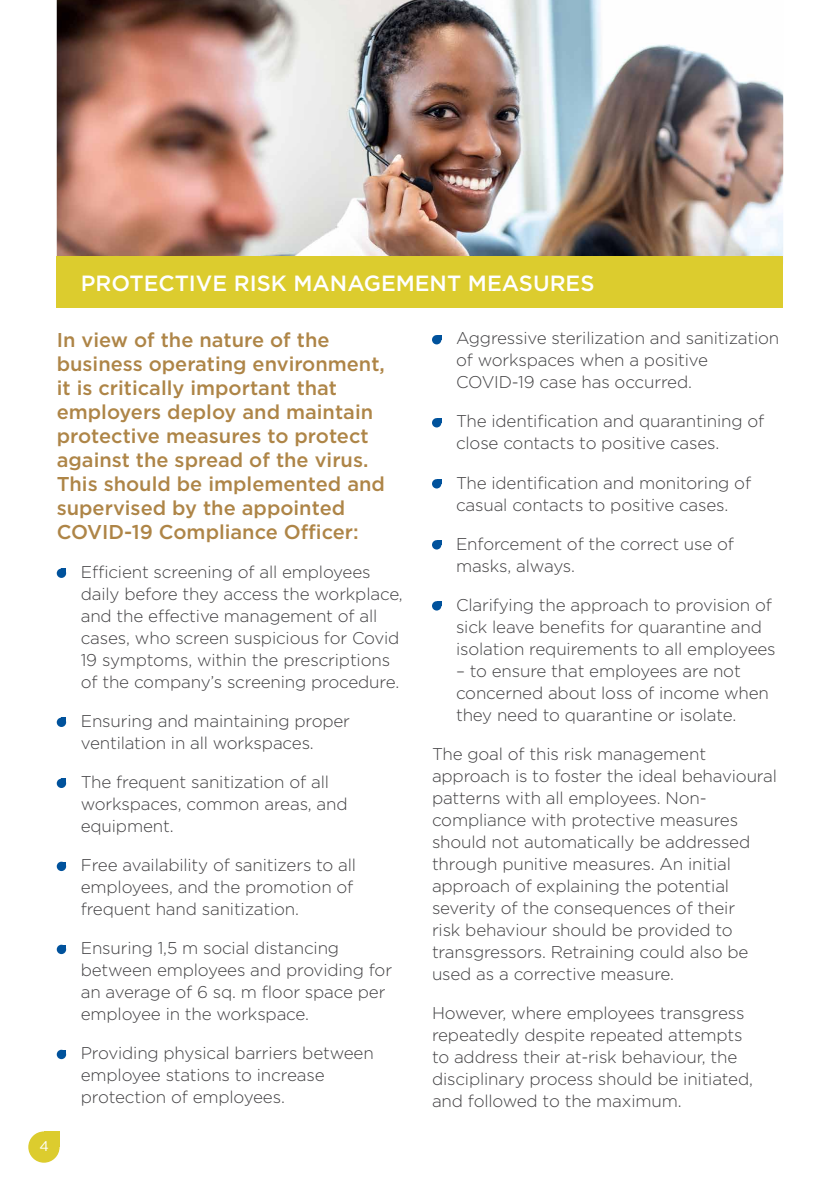
<style>
.page{position:relative;width:840px;height:1191px;background:#fff}
.page>*{position:absolute;margin:0;border:0;box-sizing:border-box;transform-origin:0 0}
.t1{font:500 22px "Gotham";color:#fff}
.t2{font:500 20px/24px "Gotham";color:#ae8547}
.t3{font:300 17px/22px "Gotham";letter-spacing:-.01em;color:#414042}
.t4{font:14px "Gotham";color:#fff}
</style>
<div class="page">
<img style="left:57px;top:0;width:725px;height:256px">
<div style="left:57px;top:256px;width:725px;height:51px;background:#dccc2e"></div>
<div style="left:57px;top:568px;width:9px;height:10px;background:#00529c;border-radius:50%"></div>
<div style="left:57px;top:717px;width:9px;height:10px;background:#00529c;border-radius:50%"></div>
<div style="left:57px;top:778px;width:9px;height:10px;background:#00529c;border-radius:50%"></div>
<div style="left:57px;top:861px;width:9px;height:10px;background:#00529c;border-radius:50%"></div>
<div style="left:57px;top:944px;width:9px;height:10px;background:#00529c;border-radius:50%"></div>
<div style="left:57px;top:1049px;width:9px;height:10px;background:#00529c;border-radius:50%"></div>
<div style="left:432px;top:335px;width:9px;height:9px;background:#00529c;border-radius:50%"></div>
<div style="left:432px;top:418px;width:9px;height:9px;background:#00529c;border-radius:50%"></div>
<div style="left:432px;top:479px;width:9px;height:9px;background:#00529c;border-radius:50%"></div>
<div style="left:432px;top:540px;width:9px;height:9px;background:#00529c;border-radius:50%"></div>
<div style="left:432px;top:601px;width:9px;height:9px;background:#00529c;border-radius:50%"></div>
<div style="left:44px;top:1131px;width:16px;height:16px;background:#dccc2e"></div>
<div style="left:28px;top:1131px;width:32px;height:31px;background:#dccc2e;border-radius:50%"></div>
<p class="t1" style="left:81px;top:269px;width:515px">PROTECTIVE RISK MANAGEMENT MEASURES</p>
<p class="t2" style="left:57px;top:327px;width:329px">In view of the nature of the business operating environment, it is critically important that employers deploy and maintain protective measures to protect against the spread of the virus.<br>This should be implemented and supervised by the appointed<br>COVID-19 Compliance Officer:</p>
<p class="t3" style="left:81px;top:560px;width:323px">Efficient screening of all employees daily before they access the workplace, and the effective management of all cases, who screen suspicious for Covid 19 symptoms, within the prescriptions of the company’s screening procedure.</p>
<p class="t3" style="left:81px;top:709px;width:271px">Ensuring and maintaining proper ventilation in all workspaces.</p>
<p class="t3" style="left:81px;top:770px;width:268px">The frequent sanitization of all workspaces, common areas, and equipment.</p>
<p class="t3" style="left:81px;top:853px;width:277px">Free availability of sanitizers to all employees, and the promotion of frequent hand sanitization.</p>
<p class="t3" style="left:81px;top:936px;width:313px">Ensuring 1,5 m social distancing between employees and providing for an average of 6 sq. m floor space per employee in the workspace.</p>
<p class="t3" style="left:81px;top:1041px;width:294px">Providing physical barriers between employee stations to increase protection of employees.</p>
<p class="t4" style="left:40px;top:1137px;width:11px">4</p>
<p class="t3" style="left:456px;top:327px;width:324px">Aggressive sterilization and sanitization of workspaces when a positive<br>COVID-19 case has occurred.</p>
<p class="t3" style="left:456px;top:410px;width:309px">The identification and quarantining of close contacts to positive cases.</p>
<p class="t3" style="left:456px;top:471px;width:296px">The identification and monitoring of casual contacts to positive cases.</p>
<p class="t3" style="left:456px;top:532px;width:279px">Enforcement of the correct use of masks, always.</p>
<p class="t3" style="left:456px;top:593px;width:321px">Clarifying the approach to provision of sick leave benefits for quarantine and isolation requirements to all employees</p>
<p class="t3" style="left:456px;top:659px;width:314px">– to ensure that employees are not concerned about loss of income when they need to quarantine or isolate.</p>
<p class="t3" style="left:432px;top:742px;width:346px">The goal of this risk management approach is to foster the ideal behavioural patterns with all employees. Non&shy;compliance with protective measures should not automatically be addressed through punitive measures. An initial approach of explaining the potential severity of the consequences of their<br>risk behaviour should be provided to transgressors. Retraining could also be used as a corrective measure.</p>
<p class="t3" style="left:432px;top:1001px;width:322px">However, where employees transgress repeatedly despite repeated attempts to address their at-risk behaviour, the disciplinary process should be initiated, and followed to the maximum.</p>
</div>
